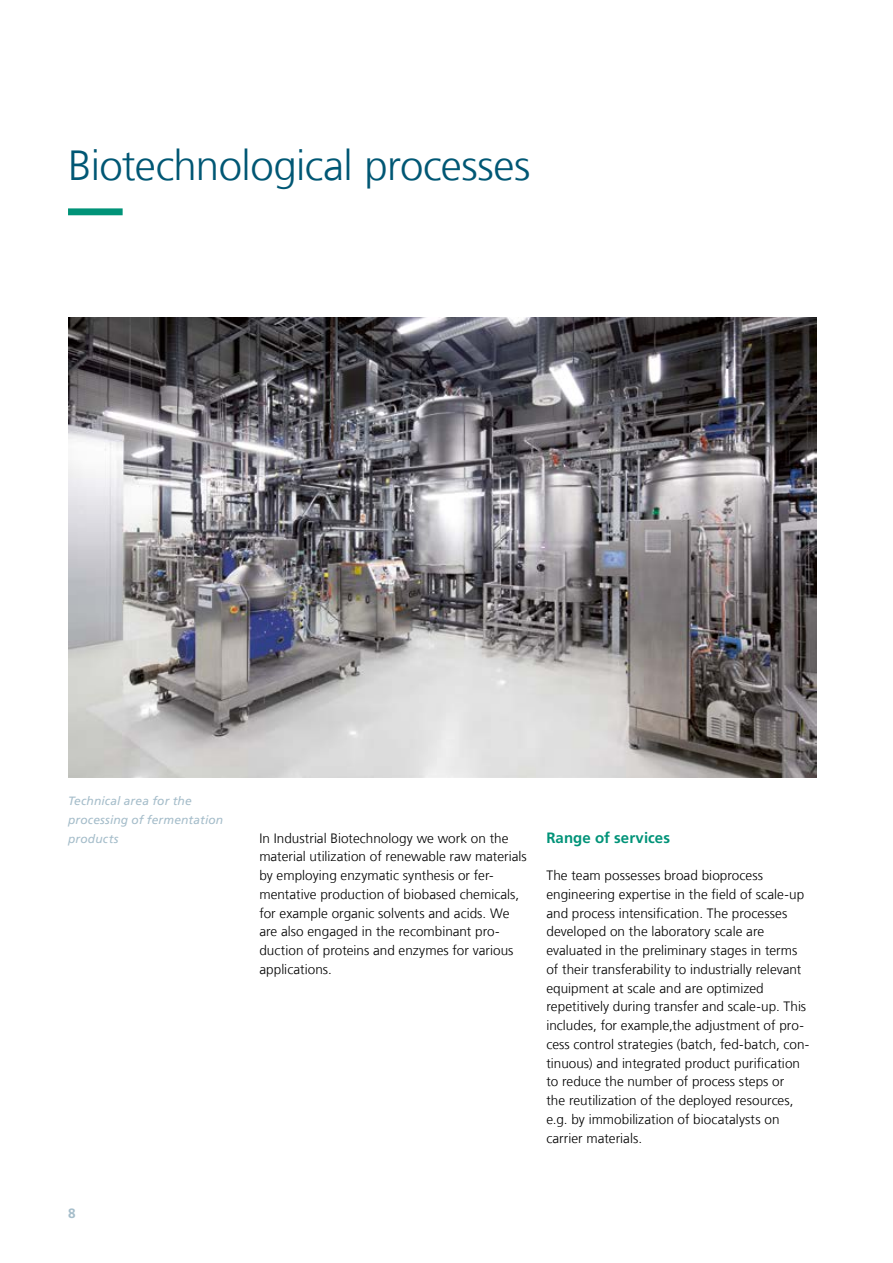
<style>
.page{position:relative;width:893px;height:1263px;background:#fff}
.page>*{position:absolute;margin:0;border:0;box-sizing:border-box;transform-origin:0 0}
.t1{font:300 42px "Frutiger LT Com";letter-spacing:-.015em;color:#005774}
.t2{font:700 15px "Frutiger LT Com";letter-spacing:.005em;color:#009378}
.t3{font:300 13.5px/18.8px "Frutiger LT Com";letter-spacing:.005em;color:#000}
.t4{font:700 13.5px "Frutiger LT Com";color:#a5bdca}
.t5{font:italic 12px/18.8px "Frutiger LT Com";letter-spacing:.015em;color:#a5bdca}
</style>
<div class="page">
<svg style="left:68px;top:208px;width:55px;height:7px"></svg>
<img style="left:68px;top:318px;width:748px;height:459px">
<h1 class="t1" style="left:68px;top:141px;width:464px">Biotechnological processes</h1>
<p class="t5" style="left:68px;top:792px;width:157px">Technical area for the processing of fermentation products</p>
<p class="t4" style="left:68px;top:1205px;width:9px">8</p>
<p class="t3" style="left:259px;top:829px;width:269px">In Industrial Biotechnology we work on the material utilization of renewable raw materials by employing enzymatic synthesis or fer&shy;mentative production of biobased chemicals, for example organic solvents and acids. We are also engaged in the recombinant pro&shy;duction of proteins and enzymes for various applications.</p>
<p class="t2" style="left:546px;top:829px;width:125px">Range of services</p>
<p class="t3" style="left:546px;top:866px;width:264px">The team possesses broad bioprocess engineering expertise in the field of scale-up and process intensification. The processes developed on the laboratory scale are evaluated in the preliminary stages in terms of their transferability to industrially relevant equipment at scale and are optimized repetitively during transfer and scale-up. This includes, for example,the adjustment of pro&shy;cess control strategies (batch, fed-batch, con&shy;tinuous) and integrated product purification to reduce the number of process steps or<br>the reutilization of the deployed resources, e.g. by immobilization of biocatalysts on carrier materials.</p>
</div>
